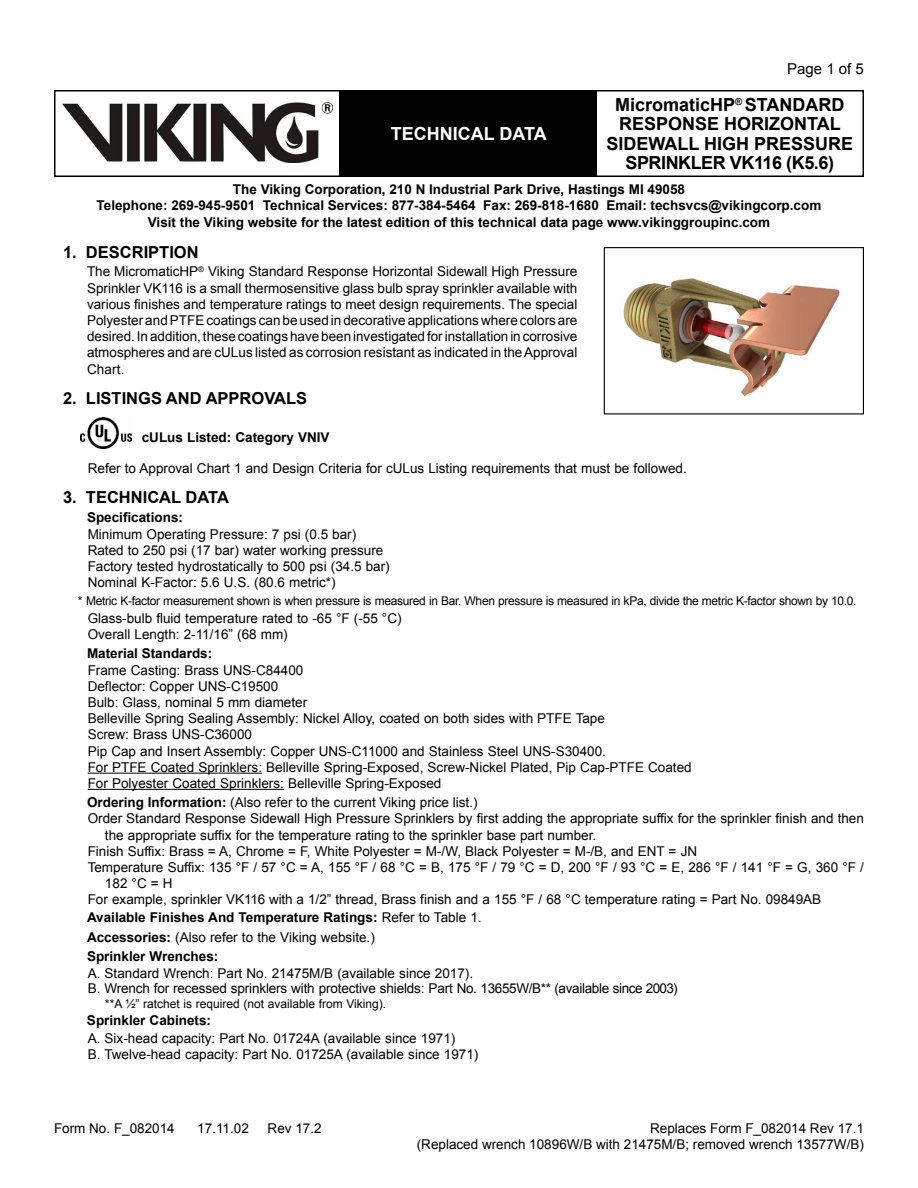
<style>
.page{position:relative;width:918px;height:1188px;background:#fff}
.page>*{position:absolute;margin:0;border:0;box-sizing:border-box;transform-origin:0 0}
.t1{font:700 18px/19.5px "Arial";color:#000;text-align:center}
.t2{font:700 18px "Arial";color:#fff}
.t3{font:700 16.5px "Arial";color:#000}
.t4{font:15px "Arial";color:#000}
.t5{font:13.5px/16.2px "Arial";color:#000}
.t6{font:700 13.5px/16.2px "Arial";color:#000;text-align:center}
.t7{font:12px "Arial";letter-spacing:-.025em;color:#000}
.t8{font:12px "Arial";color:#000}
.s1{font-weight:700}
.s2{font-weight:400}
</style>
<div class="page">
<div style="left:54px;top:90px;width:810px;height:87px;border:2px solid #000"></div>
<div style="left:340px;top:91px;width:257px;height:85px;background:#000"></div>
<img style="left:63px;top:102px;width:269px;height:60px">
<hr style="left:88px;top:773px;width:174px;height:1px;background:#000">
<hr style="left:88px;top:789px;width:196px;height:1px;background:#000">
<div style="left:604px;top:247px;width:260px;height:167px;border:1px solid #000"></div>
<img style="left:623px;top:278px;width:217px;height:119px">
<img style="left:81px;top:418px;width:51px;height:31px">
<h1 class="t2" style="left:391px;top:121px;width:122px">TECHNICAL DATA</h1>
<p class="t4" style="left:787px;top:59px;width:78px">Page 1 of 5</p>
<h1 class="t1" style="left:606px;top:95px;width:248px">micromaticHP<sup>®</sup> Standard response Horizontal<br>Sidewall High pressure sprinkler VK116 (K5.6)</h1>
<p class="t6" style="left:97px;top:182px;width:726px">The Viking Corporation, 210 N Industrial Park Drive, Hastings MI 49058<br>Telephone: 269-945-9501 Technical Services: 877-384-5464 Fax: 269-818-1680 Email: techsvcs@vikingcorp.com<br>Visit the Viking website for the latest edition of this technical data page www.vikinggroupinc.com</p>
<p class="t3" style="left:63px;top:242px;width:107px">1. DESCRIPTION</p>
<p class="t5" style="left:87px;top:264px;width:492px;text-align:justify">The MicromaticHP<sup>®</sup> Viking Standard Response Horizontal Sidewall High Pressure Sprinkler VK116 is a small thermosensitive glass bulb spray sprinkler available with various finishes and temperature ratings to meet design requirements. The special Polyester and PTFE coatings can be used in decorative applications where colors are desired. In addition, these coatings have been investigated for installation in corrosive atmospheres and are cULus listed as corrosion resistant as indicated in the Approval Chart.</p>
<p class="t3" style="left:63px;top:387px;width:60px">2. LISTING</p>
<p class="t3" style="left:151px;top:387px;width:28px">S AND</p>
<p class="t3" style="left:206px;top:387px;width:103px">APPROVALS</p>
<p class="t6" style="left:142px;top:429px;width:189px">cULus Listed: Category VNIV</p>
<p class="t5" style="left:88px;top:460px;width:601px">Refer to Approval Chart 1 and Design Criteria for cULus Listing requirements that must be followed.</p>
<p class="t3" style="left:63px;top:486px;width:167px">3. tech nical data</p>
<p class="t6" style="left:87px;top:510px;width:98px">Specifications:</p>
<p class="t5" style="left:88px;top:526px;width:304px">Minimum Operating Pressure: 7 psi (0.5 bar)<br>Rated to 250 psi (17 bar) water working pressure Factory tested hydrostatically to 500 psi (34.5 bar)<br>Nominal K-Factor: 5.6 U.S. (80.6 metric*)</p>
<p class="t7" style="left:78px;top:593px;width:780px">* Metric K-factor measurement shown is when pressure is measured in Bar. When pressure is measured in kPa, divide the metric K-factor shown by 10.0.</p>
<p class="t5" style="left:88px;top:610px;width:315px">Glass-bulb fluid temperature rated to -65 °F (-55 °C)<br>Overall Length: 2-11/16” (68 mm)</p>
<p class="t6" style="left:87px;top:646px;width:127px">Material Standards:</p>
<p class="t5" style="left:88px;top:662px;width:605px">Frame Casting: Brass UNS-C84400<br>Deflector: Copper UNS-C19500<br>Bulb: Glass, nominal 5 mm diameter<br>Belleville Spring Sealing Assembly: Nickel Alloy, coated on both sides with PTFE Tape<br>Screw: Brass UNS-C36000<br>Pip Cap and Insert Assembly: Copper UNS-C11000 and Stainless Steel UNS-S30400.<br>For PTFE Coated Sprinklers: Belleville Spring-Exposed, Screw-Nickel Plated, Pip Cap-PTFE Coated For Polyester Coated Sprinklers: Belleville Spring-Exposed</p>
<p class="t5" style="left:87px;top:794px;width:392px"><span class="s1">Ordering Information:</span> (Also refer to the current Viking price list.)</p>
<p class="t5" style="left:88px;top:811px;width:778px">Order Standard Response Sidewall High Pressure Sprinklers by first adding the appropriate suffix for the sprinkler finish and then</p>
<p class="t5" style="left:105px;top:827px;width:493px">the appropriate suffix for the temperature rating to the sprinkler base part number.</p>
<p class="t5" style="left:88px;top:843px;width:611px">Finish Suffix: Brass = A, Chrome = F, White Polyester = M-/W, Black Polyester = M-/B, and ENT = JN</p>
<p class="t5" style="left:88px;top:859px;width:778px">Temperature Suffix: 135 °F / 57 °C = A, 155 °F / 68 °C = B, 175 °F / 79 °C = D, 200 °F / 93 °C = E, 286 °F / 141 °F = G, 360 °F /</p>
<p class="t5" style="left:105px;top:875px;width:69px">182 °C = H</p>
<p class="t5" style="left:88px;top:892px;width:735px">For example, sprinkler VK116 with a 1/2” thread, Brass finish and a 155 °F / 68 °C temperature rating = Part No. 09849AB</p>
<p class="t6" style="left:87px;top:908px;width:396px;line-height:19.5px;text-align:left">Available Finishes And Temperature Ratings: <span class="s2">Refer to Table 1.<br></span>Accessories: <span class="s2">(Also refer to the Viking website.)<br></span>Sprinkler Wrenches:</p>
<p class="t5" style="left:88px;top:966px;width:592px;line-height:15px">A. Standard Wrench: Part No. 21475M/B (available since 2017).<br>B. Wrench for recessed sprinklers with protective shields: Part No. 13655W/B** (available since 2003)</p>
<p class="t8" style="left:105px;top:996px;width:283px">**A ½” ratchet is required (not available from Viking).</p>
<p class="t6" style="left:87px;top:1013px;width:126px">Sprinkler Cabinets:</p>
<p class="t5" style="left:88px;top:1031px;width:392px">A. Six-head capacity: Part No. 01724A (available since 1971)<br>B. Twelve-head capacity: Part No. 01725A (available since 1971)</p>
<p class="t5" style="left:54px;top:1120px;width:122px">Form No. F_082014</p>
<p class="t5" style="left:197px;top:1120px;width:53px">17.11.02</p>
<p class="t5" style="left:268px;top:1120px;width:56px">Rev 17.2</p>
<p class="t5" style="left:417px;top:1120px;width:449px;text-align:right">Replaces Form F_082014 Rev 17.1<br>(Replaced wrench 10896W/B with 21475M/B; removed wrench 13577W/B)</p>
</div>
